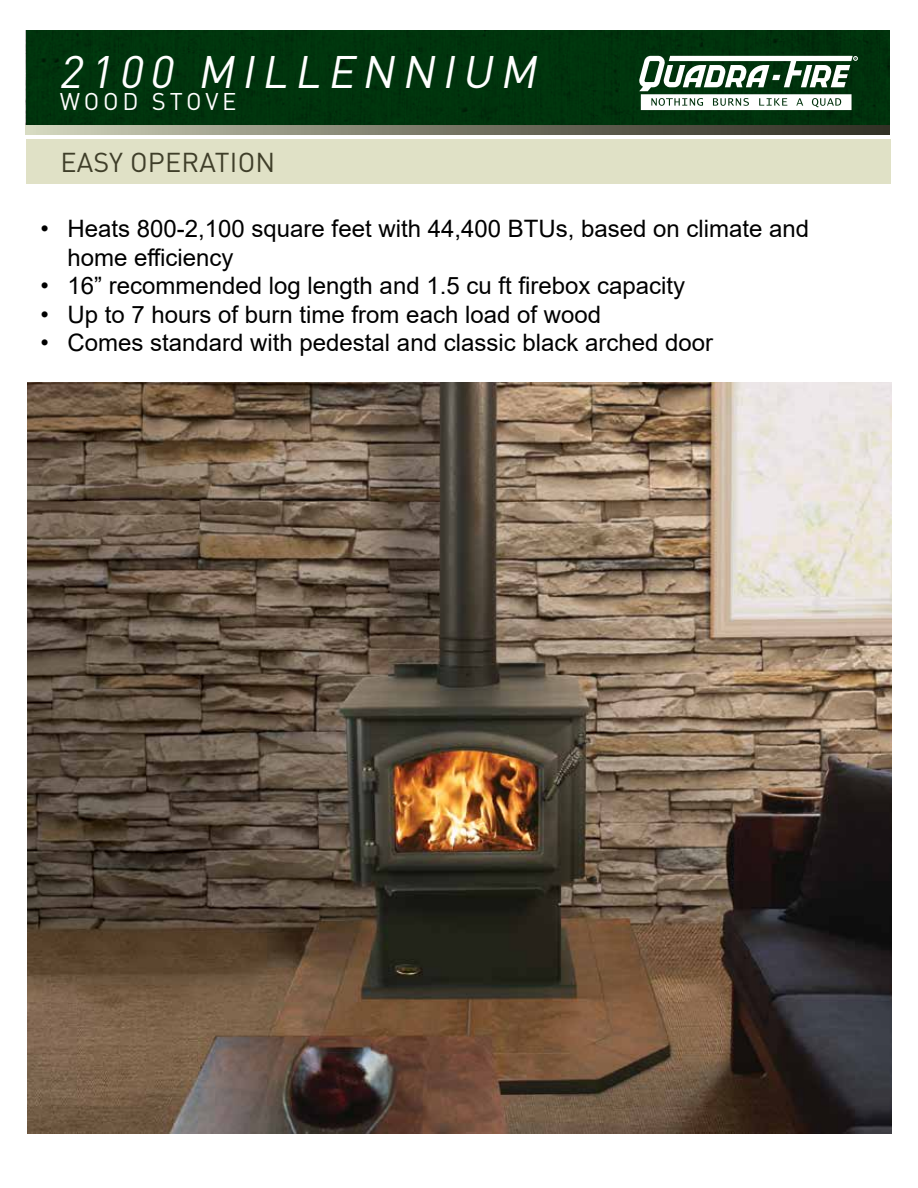
<style>
.page{position:relative;width:918px;height:1188px;background:#fff}
.page>*{position:absolute;margin:0;border:0;box-sizing:border-box;transform-origin:0 0}
.t1{font:italic 45px "DIN Pro";color:#fff}
.t2{font:27px "DIN Pro";letter-spacing:.01em;color:#3f3e29}
.t3{font:24px/28.5px "Arial";color:#000}
.t4{font:23.85px "DIN Pro";letter-spacing:.16em;color:#fff}
</style>
<div class="page">
<div style="left:26px;top:30px;width:864px;height:101px;background:#00330d"></div>
<svg style="left:26px;top:125px;width:864px;height:9px;background:#7a7a69"></svg>
<svg style="left:639px;top:56px;width:219px;height:54px"></svg>
<img style="left:28px;top:382px;width:864px;height:751px">
<div style="left:26px;top:139px;width:865px;height:45px;background:#e0e1c6"></div>
<h1 class="t1" style="left:58px;top:42px;width:490px">2100 MILLENNIUM</h1>
<p class="t4" style="left:60px;top:85px;width:178px">WOOD STOVE</p>
<p class="t2" style="left:60px;top:144px;width:216px">EASY OPERATION</p>
<p class="t3" style="left:68px;top:214px;width:743px;text-indent:-27px">• Heats 800-2,100 square feet with 44,400 BTUs, based on climate and home efficiency</p>
<p class="t3" style="left:41px;top:271px;width:646px">• 16” recommended log length and 1.5 cu ft firebox capacity</p>
<p class="t3" style="left:41px;top:300px;width:562px">• Up to 7 hours of burn time from each load of wood</p>
<p class="t3" style="left:41px;top:328px;width:674px">• Comes standard with pedestal and classic black arched door</p>
</div>
